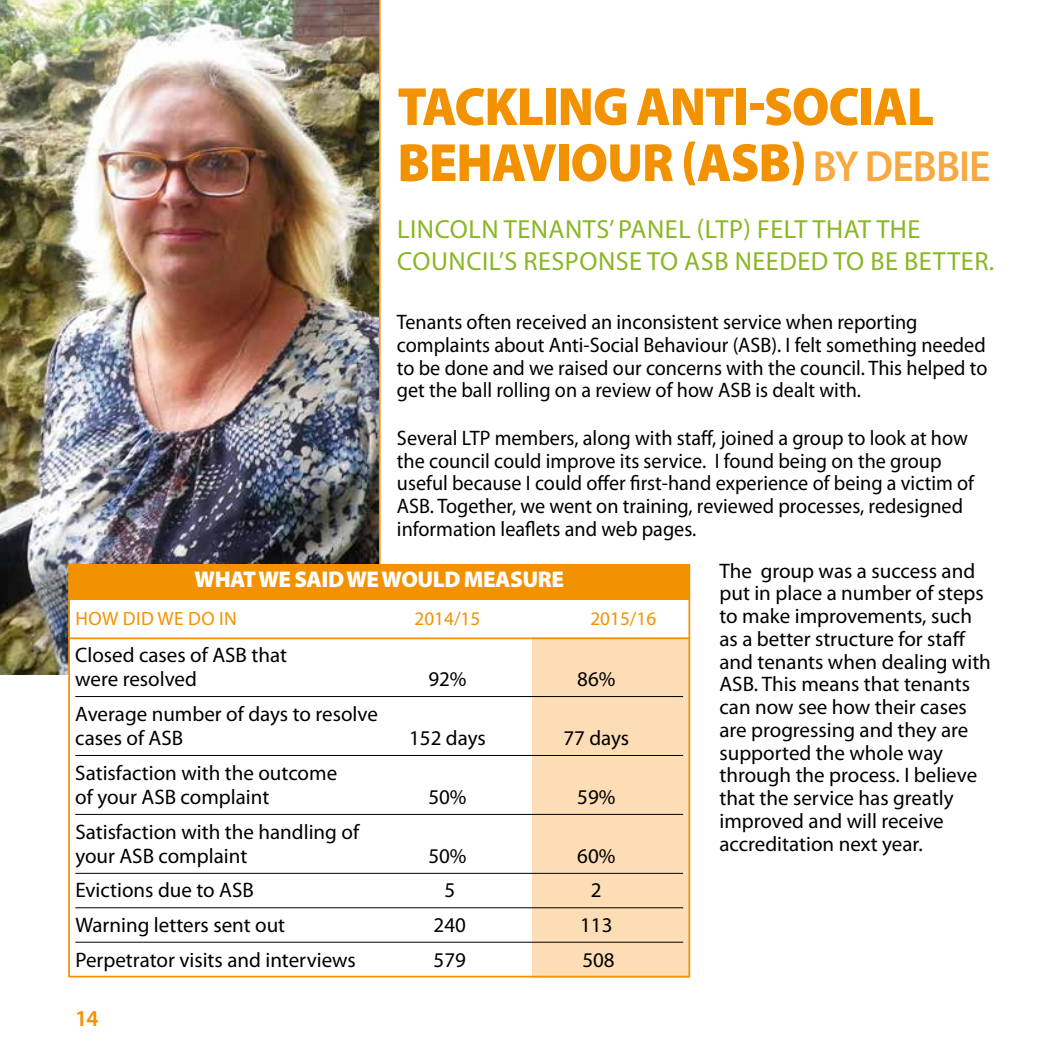
<style>
.page{position:relative;width:1042px;height:1042px;background:#fff}
.page>*{position:absolute;margin:0;border:0;box-sizing:border-box;transform-origin:0 0}
.t1{font:900 54.25px/56px "Myriad Pro";letter-spacing:-.02em;color:#f39200;scale:.95 1}
.t2{font:26.25px/31.5px "Myriad Pro";letter-spacing:.02em;color:#8ab725}
.t3{font:900 22.75px "Myriad Pro";letter-spacing:-.02em;color:#fff}
.t4{font:600 22.75px "Myriad Pro";color:#f39200}
.t5{font:21px/22.8px "Myriad Pro";color:#000}
.t6{font:21px/22.8px "Myriad Pro";color:#000;scale:.96 1}
.t7{font:19.25px "Myriad Pro";color:#f39200}
.t8{font:19.25px "Myriad Pro";letter-spacing:.02em;color:#f39200}
.s1{font-weight:600;font-size:43.75px;color:#f7a941}
</style>
<div class="page">
<svg style="left:378px;top:0;width:3px;height:564px;background:#c58f3b"></svg>
<img style="left:0;top:0;width:378px;height:675px">
<div style="left:69px;top:564px;width:620px;height:412px;background:#fff"></div>
<div style="left:533px;top:637px;width:156px;height:340px;background:#fdddb5"></div>
<div style="left:69px;top:564px;width:620px;height:36px;background:#f39200"></div>
<hr style="left:75px;top:696px;width:608px;height:1px;background:#000">
<hr style="left:75px;top:755px;width:608px;height:1px;background:#000">
<hr style="left:75px;top:814px;width:608px;height:1px;background:#000">
<hr style="left:75px;top:873px;width:608px;height:1px;background:#000">
<hr style="left:75px;top:907px;width:608px;height:1px;background:#000">
<hr style="left:75px;top:942px;width:608px;height:1px;background:#000">
<hr style="left:68px;top:637px;width:622px;height:2px;background:#f39200">
<div style="left:68px;top:564px;width:622px;height:413px;border:2px solid #f39200"></div>
<h1 class="t1" style="left:397px;top:79px;width:626px">TACKLING ANTI-SOCIAL<br>BEHAVIOUR (ASB) <span class="s1">BY DEBBIE</span></h1>
<p class="t2" style="left:397px;top:213px;width:598px">LINCOLN TENANTS’ PANEL (LTP) FELT THAT THE<br>COUNCIL’S RESPONSE TO ASB NEEDED TO BE BETTER.</p>
<p class="t6" style="left:397px;top:310px;width:616px">Tenants often received an inconsistent service when reporting complaints about Anti-Social Behaviour (ASB). I felt something needed to be done and we raised our concerns with the council. This helped to get the ball rolling on a review of how ASB is dealt with.</p>
<p class="t6" style="left:397px;top:426px;width:603px">Several LTP members, along with staff, joined a group to look at how the council could improve its service. I found being on the group useful because I could offer first-hand experience of being a victim of ASB. Together, we went on training, reviewed processes, redesigned information leaflets and web pages.</p>
<p class="t3" style="left:195px;top:567px;width:371px">WHAT WE SAID WE WOULD MEASURE</p>
<p class="t8" style="left:75px;top:606px;width:163px">HOW DID WE DO IN</p>
<p class="t7" style="left:414px;top:606px;width:67px">2014/15</p>
<p class="t7" style="left:590px;top:606px;width:67px">2015/16</p>
<p class="t5" style="left:75px;top:642px;width:213px;line-height:24.5px">Closed cases of ASB that were resolved</p>
<p class="t5" style="left:428px;top:667px;width:40px">92%</p>
<p class="t5" style="left:577px;top:667px;width:40px">86%</p>
<p class="t5" style="left:75px;top:701px;width:304px;line-height:24.5px">Average number of days to resolve cases of ASB</p>
<p class="t5" style="left:75px;top:760px;width:263px;line-height:24.5px">Satisfaction with the outcome of your ASB complaint</p>
<p class="t5" style="left:75px;top:819px;width:285px;line-height:24.5px">Satisfaction with the handling of your ASB complaint</p>
<p class="t5" style="left:409px;top:726px;width:78px">152 days</p>
<p class="t5" style="left:563px;top:726px;width:67px">77 days</p>
<p class="t5" style="left:428px;top:785px;width:40px">50%</p>
<p class="t5" style="left:577px;top:785px;width:40px">59%</p>
<p class="t5" style="left:428px;top:844px;width:40px">50%</p>
<p class="t5" style="left:577px;top:844px;width:40px">60%</p>
<p class="t5" style="left:75px;top:878px;width:180px">Evictions due to ASB</p>
<p class="t5" style="left:444px;top:878px;width:12px">5</p>
<p class="t5" style="left:591px;top:878px;width:12px">2</p>
<p class="t5" style="left:75px;top:913px;width:211px">Warning letters sent out</p>
<p class="t5" style="left:433px;top:913px;width:34px">240</p>
<p class="t5" style="left:580px;top:913px;width:34px">113</p>
<p class="t5" style="left:75px;top:948px;width:282px">Perpetrator visits and interviews</p>
<p class="t5" style="left:433px;top:948px;width:34px">579</p>
<p class="t5" style="left:582px;top:948px;width:34px">508</p>
<p class="t4" style="left:75px;top:1003px;width:25px">14</p>
<p class="t5" style="left:719px;top:559px;width:273px">The group was a success and put in place a number of steps to make improvements, such as a better structure for staff and tenants when dealing with<br>ASB. This means that tenants can now see how their cases are progressing and they are supported the whole way through the process. I believe that the service has greatly improved and will receive accreditation next year.</p>
</div>
